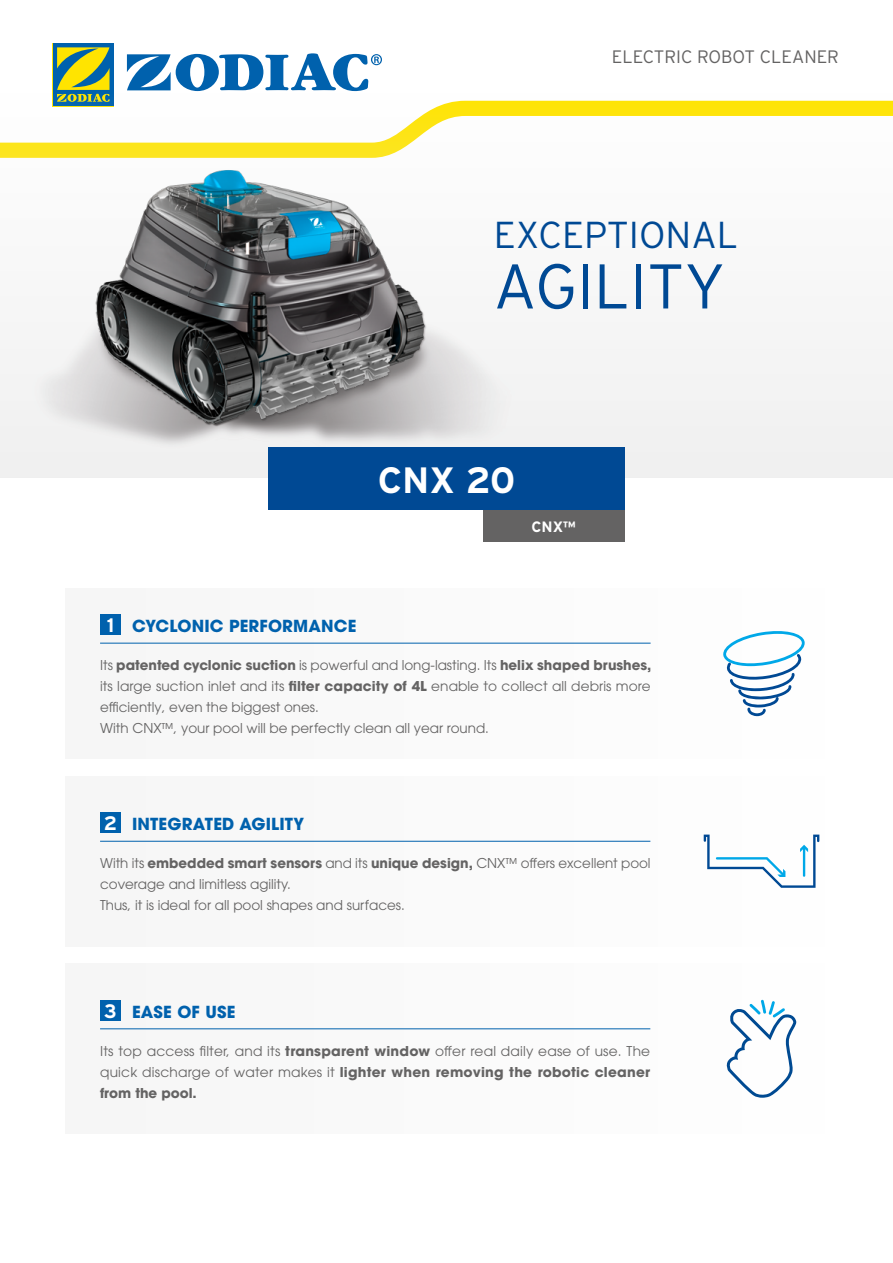
<style>
.page{position:relative;width:893px;height:1263px;background:#fff}
.page>*{position:absolute;margin:0;border:0;box-sizing:border-box;transform-origin:0 0}
.t1{font:300 63px "Interstate";color:#004994}
.t2{font:300 37.5px "Interstate";color:#004994}
.t3{font:700 36.6px "Interstate";color:#fff}
.t4{font:300 18px "Interstate";color:#646363}
.t5{font:700 16.5px "ITC Avant Garde Pro";letter-spacing:.01em;color:#0061ad}
.t6{font:700 15px "Interstate";color:#fff}
.t7{font:13.5px/21px "ITC Avant Garde Pro";color:#646363}
.s1{font-family:"Interstate";font-size:19.5px;color:#fff}
.s2{font-weight:700}
</style>
<div class="page">
<svg style="left:127px;top:53px;width:255px;height:38px"></svg>
<svg style="left:52px;top:43px;width:62px;height:50px"></svg>
<div style="left:53px;top:43px;width:60px;height:63px;background:#0061ad"></div>
<svg style="left:57px;top:47px;width:53px;height:43px"></svg>
<svg style="left:0;top:93px;width:893px;height:385px"></svg>
<div style="left:65px;top:588px;width:763px;height:171px;background:#fafafa"></div>
<div style="left:65px;top:776px;width:763px;height:170px;background:#fafafa"></div>
<div style="left:65px;top:964px;width:763px;height:170px;background:#fafafa"></div>
<svg style="left:723px;top:631px;width:82px;height:85px"></svg>
<svg style="left:704px;top:834px;width:115px;height:54px"></svg>
<svg style="left:726px;top:1000px;width:71px;height:98px"></svg>
<div style="left:483px;top:509px;width:142px;height:33px;background:#646363"></div>
<div style="left:268px;top:447px;width:357px;height:62px;background:#004994"></div>
<img style="left:32px;top:270px;width:485px;height:179px">
<img style="left:83px;top:164px;width:358px;height:268px">
<hr style="left:100px;top:841px;width:550px;height:1px;background:#0061ad">
<div style="left:100px;top:812px;width:21px;height:21px;background:#0061ad"></div>
<hr style="left:100px;top:1028px;width:550px;height:1px;background:#0061ad">
<div style="left:100px;top:1000px;width:21px;height:21px;background:#0061ad"></div>
<hr style="left:100px;top:643px;width:551px;height:1px;background:#0061ad">
<div style="left:100px;top:614px;width:21px;height:21px;background:#0061ad"></div>
<h3 class="t4" style="left:612px;top:47px;width:229px">ELECTRIC ROBOT CLEANER</h3>
<h2 class="t2" style="left:494px;top:214px;width:246px">EXCEPTIONAL</h2>
<h1 class="t1" style="left:494px;top:251px;width:233px">AGILITY</h1>
<h3 class="t3" style="left:378px;top:460px;width:139px">CNX 20</h3>
<p class="t6" style="left:531px;top:518px;width:46px">CNX™</p>
<p class="t5" style="left:107px;top:615px;width:251px"><span class="s1">1</span> CYCLONIC PERFORMANCE</p>
<p class="t7" style="left:100px;top:654px;width:553px">Its <span class="s2">patented cyclonic suction</span> is powerful and long-lasting. Its <span class="s2">helix shaped brushes, </span>its large suction inlet and its <span class="s2">filter capacity of 4L</span> enable to collect all debris more efficiently, even the biggest ones.<br>With CNX™, your pool will be perfectly clean all year round.</p>
<p class="t5" style="left:104px;top:813px;width:202px"><span class="s1">2</span> INTEGRATED AGILITY</p>
<p class="t7" style="left:100px;top:853px;width:552px">With its <span class="s2">embedded smart sensors</span> and its <span class="s2">unique design,</span> CNX™ offers excellent pool coverage and limitless agility.<br>Thus, it is ideal for all pool shapes and surfaces.</p>
<p class="t5" style="left:104px;top:1001px;width:133px"><span class="s1">3</span> EASE OF USE</p>
<p class="t7" style="left:100px;top:1040px;width:552px;text-align:justify">Its top access filter, and its <span class="s2">transparent window</span> offer real daily ease of use. The quick discharge of water makes it <span class="s2">lighter when removing the robotic cleaner from the pool.</span></p>
</div>
